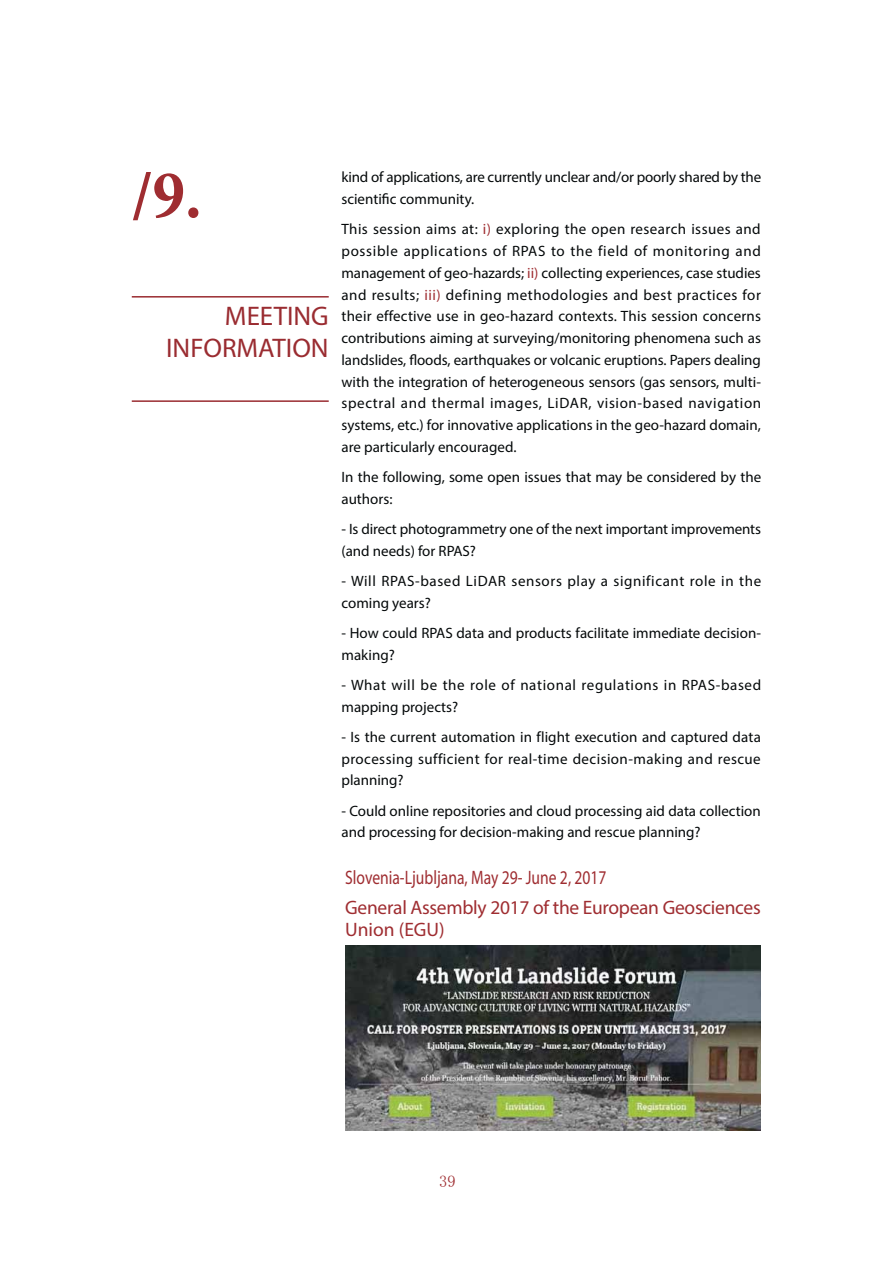
<style>
.page{position:relative;width:893px;height:1263px;background:#fff}
.page>*{position:absolute;margin:0;border:0;box-sizing:border-box;transform-origin:0 0}
.t1{font:700 condensed 69px "Minion Pro";color:#9f2d31}
.t2{font:27px/32.4px "Myriad Pro";color:#9a2c31;text-align:right}
.t3{font:19.5px/30.3px "Myriad Pro";letter-spacing:-.015em;color:#9f2d31;scale:.8 1}
.t4{font:19.5px "Myriad Pro";letter-spacing:-.015em;color:#9f2d31}
.t5{font:15px/21.8px "Myriad Pro";color:#040809}
.t6{font:15px/21.8px "Myriad Pro";letter-spacing:.04em;color:#040809}
.s1{color:#9f2d31}
</style>
<div class="page">
<img style="left:345px;top:946px;width:416px;height:185px">
<hr style="left:132px;top:296px;width:197px;height:2px;background:#9a2c31">
<hr style="left:132px;top:400px;width:197px;height:2px;background:#9a2c31">
<h1 class="t1" style="left:132px;top:153px;width:72px">/9.</h1>
<h2 class="t2" style="left:166px;top:301px;width:164px">MEETING<br>INFORMATION</h2>
<p class="t5" style="left:341px;top:167px;width:421px">kind of applications, are currently unclear and/or poorly shared by the scientific community.</p>
<p class="t5" style="left:341px;top:219px;width:421px;text-align:justify">This session aims at: <span class="s1">i)</span> exploring the open research issues and possible applications of RPAS to the field of monitoring and management of geo-hazards; <span class="s1">ii)</span> collecting experiences, case studies and results; <span class="s1">iii)</span> defining methodologies and best practices for their effective use in geo-hazard contexts. This session concerns contributions aiming at surveying/monitoring phenomena such as landslides, floods, earthquakes or volcanic eruptions. Papers dealing with the integration of heterogeneous sensors (gas sensors, multi&shy;spectral and thermal images, LiDAR, vision-based navigation systems, etc.) for innovative applications in the geo-hazard domain, are particularly encouraged.</p>
<p class="t5" style="left:341px;top:467px;width:421px">In the following, some open issues that may be considered by the authors:</p>
<p class="t5" style="left:341px;top:519px;width:421px">- Is direct photogrammetry one of the next important improvements (and needs) for RPAS?</p>
<p class="t6" style="left:341px;top:571px;width:421px">- Will RPAS-based LiDAR sensors play a significant role in the coming years?</p>
<p class="t5" style="left:341px;top:623px;width:421px">- How could RPAS data and products facilitate immediate decision&shy;making?</p>
<p class="t6" style="left:341px;top:675px;width:421px">- What will be the role of national regulations in RPAS-based mapping projects?</p>
<p class="t5" style="left:341px;top:727px;width:421px;text-align:justify">- Is the current automation in flight execution and captured data processing sufficient for real-time decision-making and rescue planning?</p>
<p class="t5" style="left:341px;top:801px;width:421px">- Could online repositories and cloud processing aid data collection and processing for decision-making and rescue planning?</p>
<h3 class="t3" style="left:345px;top:863px;width:521px">Slovenia-Ljubljana, May 29- June 2, 2017<br>General Assembly 2017 of the European Geosciences</h3>
<h3 class="t4" style="left:345px;top:922px;width:101px">Union (EGU)</h3>
</div>
